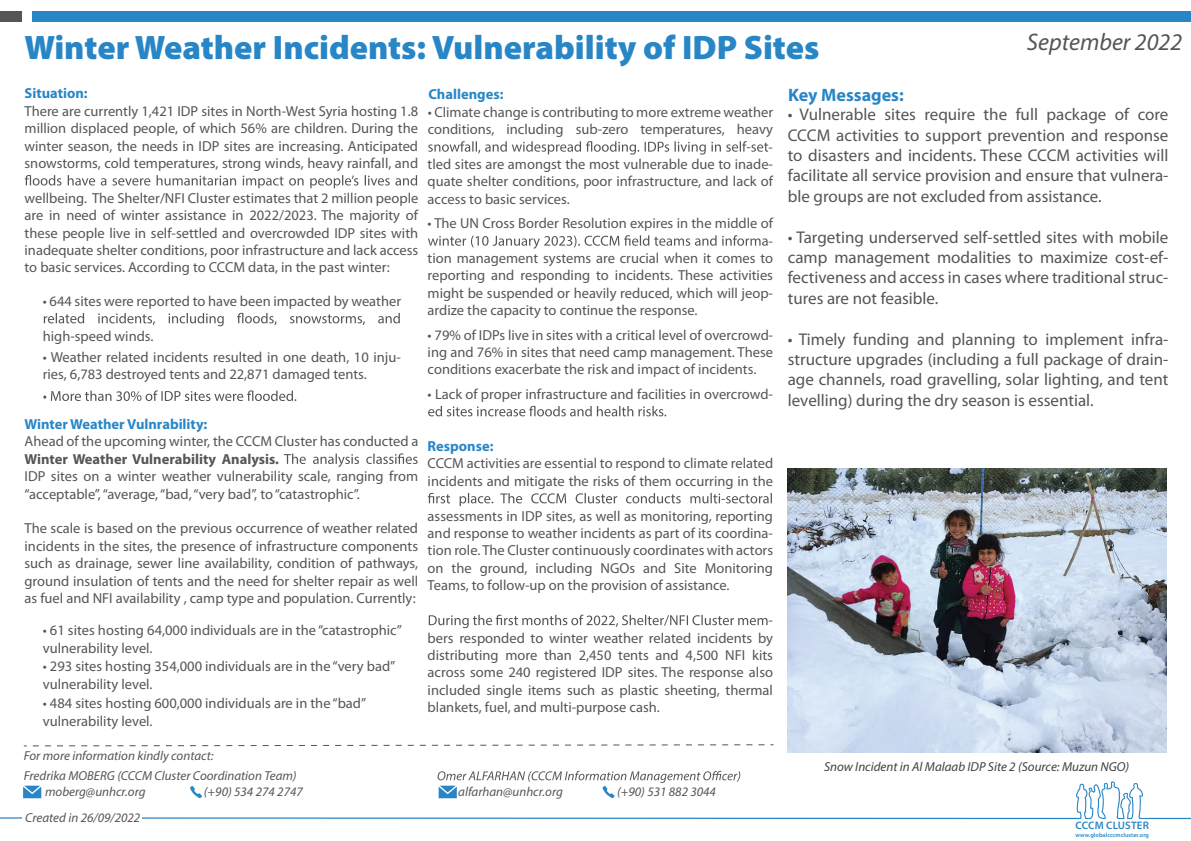
<style>
.page{position:relative;width:1191px;height:841px;background:#fff}
.page>*{position:absolute;margin:0;border:0;box-sizing:border-box;transform-origin:0 0}
.t1{font:900 34px "Myriad Pro";color:#2886c7}
.t2{font:italic 24px "Myriad Pro";color:#555556}
.t3{font:700 18px "Myriad Pro";color:#2886c7}
.t4{font:17px/20.4px "Myriad Pro";color:#555556;text-align:justify}
.t5{font:14.5px/17.4px "Myriad Pro";color:#555556;text-align:justify}
.t6{font:700 14.5px "Myriad Pro";color:#2886c7}
.t7{font:700 14.5px "Myriad Pro";color:#555556}
.t8{font:italic 13px/20px "Myriad Pro";color:#555556}
.t9{font:italic 13px "Myriad Pro";color:#414042}
.t10{font:600 10.9px "Myriad Pro";letter-spacing:.01em;color:#2886c7}
.t11{font:600 6px "Myriad Pro";letter-spacing:.01em;color:#2886c7}
</style>
<div class="page">
<div style="left:0;top:11px;width:21px;height:11px;background:#555556"></div>
<div style="left:32px;top:11px;width:1159px;height:11px;background:#2886c7"></div>
<hr style="left:1148px;top:818px;width:43px;height:1px;background:#2886c7">
<svg style="left:25px;top:175px;width:392px;height:13px"></svg>
<svg style="left:284px;top:453px;width:133px;height:14px"></svg>
<svg style="left:428px;top:141px;width:340px;height:14px"></svg>
<svg style="left:428px;top:235px;width:339px;height:14px"></svg>
<svg style="left:428px;top:406px;width:238px;height:10px"></svg>
<svg style="left:428px;top:493px;width:344px;height:13px"></svg>
<svg style="left:429px;top:615px;width:338px;height:13px"></svg>
<svg style="left:44px;top:313px;width:356px;height:13px"></svg>
<svg style="left:43px;top:390px;width:253px;height:11px"></svg>
<img style="left:787px;top:468px;width:380px;height:284px">
<svg style="left:24px;top:744px;width:749px;height:3px"></svg>
<svg style="left:0;top:771px;width:1149px;height:49px"></svg>
<h1 class="t1" style="left:25px;top:25px;width:796px">Winter Weather Incidents: Vulnerability of IDP Sites</h1>
<h2 class="t2" style="left:1026px;top:27px;width:157px">September 2022</h2>
<p class="t6" style="left:25px;top:84px;width:65px">Situation:</p>
<p class="t5" style="left:25px;top:102px;width:395px">There are currently 1,421 IDP sites in North-West Syria hosting 1.8 million displaced people, of which 56% are children. During the winter season, the needs in IDP sites are increasing. Anticipated snowstorms, cold temperatures, strong winds, heavy rainfall, and</p>
<p class="t5" style="left:25px;top:189px;width:395px">wellbeing. The Shelter/NFI Cluster estimates that 2 million people are in need of winter assistance in 2022/2023. The majority of these people live in self-settled and overcrowded IDP sites with inadequate shelter conditions, poor infrastructure and lack access to basic services. According to CCCM data, in the past winter:</p>
<p class="t6" style="left:428px;top:84px;width:77px">Challenges:</p>
<p class="t3" style="left:788px;top:83px;width:117px">Key Messages:</p>
<p class="t4" style="left:787px;top:104px;width:382px">• Vulnerable sites require the full package of core CCCM activities to support prevention and response to disasters and incidents. These CCCM activities will facilitate all service provision and ensure that vulnera&shy;ble groups are not excluded from assistance.</p>
<p class="t4" style="left:787px;top:226px;width:382px">• Targeting underserved self-settled sites with mobile camp management modalities to maximize cost-ef&shy;fectiveness and access in cases where traditional struc&shy;tures are not feasible.</p>
<p class="t4" style="left:787px;top:328px;width:382px">• Timely funding and planning to implement infra&shy;structure upgrades (including a full package of drain&shy;age channels, road gravelling, solar lighting, and tent levelling) during the dry season is essential.</p>
<p class="t5" style="left:428px;top:103px;width:347px">• Climate change is contributing to more extreme weather</p>
<p class="t5" style="left:428px;top:120px;width:347px">conditions, including sub-zero temperatures, heavy</p>
<p class="t5" style="left:768px;top:138px;width:6px">-</p>
<p class="t5" style="left:427px;top:155px;width:347px">tled sites are amongst the most vulnerable due to inade-</p>
<p class="t5" style="left:427px;top:173px;width:347px">quate shelter conditions, poor infrastructure, and lack of</p>
<p class="t5" style="left:427px;top:190px;width:144px">access to basic services.</p>
<p class="t5" style="left:427px;top:214px;width:347px">• The UN Cross Border Resolution expires in the middle of</p>
<p class="t5" style="left:768px;top:232px;width:6px">-</p>
<p class="t5" style="left:427px;top:249px;width:347px">tion management systems are crucial when it comes to</p>
<p class="t5" style="left:427px;top:267px;width:347px">reporting and responding to incidents. These activities</p>
<p class="t5" style="left:427px;top:284px;width:347px">might be suspended or heavily reduced, which will jeop-</p>
<p class="t5" style="left:427px;top:301px;width:271px">ardize the capacity to continue the response.</p>
<p class="t5" style="left:427px;top:326px;width:347px">• 79% of IDPs live in sites with a critical level of overcrowd&shy;ing and 76% in sites that need camp management. These conditions exacerbate the risk and impact of incidents.</p>
<p class="t5" style="left:427px;top:385px;width:347px">• Lack of proper infrastructure and facilities in overcrowd-</p>
<p class="t6" style="left:427px;top:437px;width:67px">Response:</p>
<p class="t5" style="left:427px;top:455px;width:347px">CCCM activities are essential to respond to climate related incidents and mitigate the risks of them occurring in the</p>
<p class="t5" style="left:427px;top:507px;width:347px">assessments in IDP sites, as well as monitoring, reporting and response to weather incidents as part of its coordina&shy;tion role. The Cluster continuously coordinates with actors on the ground, including NGOs and Site Monitoring Teams, to follow-up on the provision of assistance.</p>
<p class="t5" style="left:427px;top:611px;width:347px;text-indent:341px">- bers responded to winter weather related incidents by distributing more than 2,450 tents and 4,500 NFI kits across some 240 registered IDP sites. The response also included single items such as plastic sheeting, thermal blankets, fuel, and multi-purpose cash.</p>
<p class="t5" style="left:43px;top:292px;width:360px">• 644 sites were reported to have been impacted by weather</p>
<p class="t5" style="left:43px;top:327px;width:112px">high-speed winds.</p>
<p class="t5" style="left:43px;top:348px;width:359px">• Weather related incidents resulted in one death, 10 inju&shy;ries, 6,783 destroyed tents and 22,871 damaged tents.</p>
<p class="t6" style="left:25px;top:415px;width:184px">Winter Weather Vulnrability:</p>
<p class="t5" style="left:25px;top:433px;width:395px">Ahead of the upcoming winter, the CCCM Cluster has conducted a</p>
<p class="t7" style="left:25px;top:449px;width:256px">Winter Weather Vulnerability Analysis.</p>
<p class="t5" style="left:25px;top:467px;width:395px">IDP sites on a winter weather vulnerability scale, ranging from “acceptable”,“average,“bad,“very bad”, to“catastrophic”.</p>
<p class="t5" style="left:25px;top:520px;width:395px">The scale is based on the previous occurrence of weather related incidents in the sites, the presence of infrastructure components such as drainage, sewer line availability, condition of pathways, ground insulation of tents and the need for shelter repair as well as fuel and NFI availability , camp type and population. Currently:</p>
<p class="t5" style="left:43px;top:621px;width:361px">• 61 sites hosting 64,000 individuals are in the “catastrophic” vulnerability level.</p>
<p class="t5" style="left:43px;top:657px;width:354px;line-height:18.4px">• 293 sites hosting 354,000 individuals are in the “very bad” vulnerability level.</p>
<p class="t5" style="left:43px;top:693px;width:325px;line-height:18.4px">• 484 sites hosting 600,000 individuals are in the “bad” vulnerability level.</p>
<p class="t8" style="left:24px;top:745px;width:274px">For more information kindly contact:<br>Fredrika MOBERG (CCCM Cluster Coordination Team)</p>
<p class="t8" style="left:45px;top:781px;width:102px">moberg@unhcr.org</p>
<p class="t8" style="left:204px;top:781px;width:100px">(+90) 534 274 2747</p>
<p class="t8" style="left:458px;top:781px;width:106px">alfarhan@unhcr.org</p>
<p class="t8" style="left:617px;top:781px;width:100px">(+90) 531 882 3044</p>
<p class="t8" style="left:25px;top:807px;width:116px">Created in 26/09/2022</p>
<p class="t9" style="left:824px;top:758px;width:307px">Snow Incident in Al Malaab IDP Site 2 (Source: Muzun NGO)</p>
<p class="t10" style="left:1075px;top:818px;width:75px">CCCM CLUSTER</p>
<p class="t11" style="left:1075px;top:831px;width:75px">www.globalcccmcluster.org</p>
</div>
